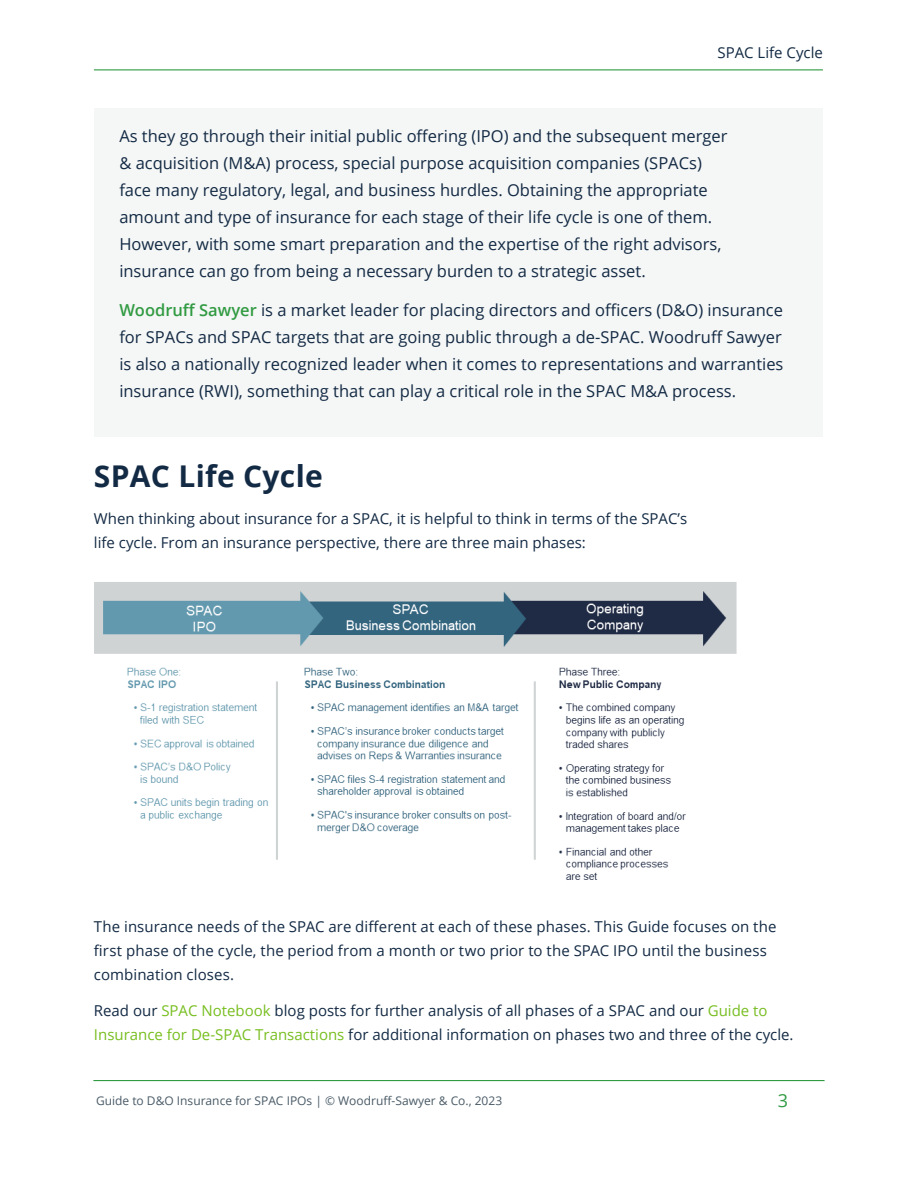
<style>
.page{position:relative;width:918px;height:1188px;background:#fff}
.page>*{position:absolute;margin:0;border:0;box-sizing:border-box;transform-origin:0 0}
.t1{font:700 30px "Open Sans";letter-spacing:.01em;color:#132a44}
.t2{font:18px "Open Sans";color:#319b42}
.t3{font:16.5px/27px "Open Sans";color:#132a44}
.t4{font:15px/24px "Open Sans";color:#132a44}
.t5{font:12px "Open Sans";color:#495a66}
.s1{font-weight:600;color:#319b42}
.s2{color:#78be20}
</style>
<div class="page">
<hr style="left:94px;top:69px;width:729px;height:1px;background:#319b42">
<hr style="left:93px;top:1080px;width:732px;height:1px;background:#319b42">
<img style="left:94px;top:582px;width:643px;height:298px">
<div style="left:94px;top:108px;width:730px;height:328px;background:#f5f6f6"></div>
<p class="t4" style="left:717px;top:40px;width:107px">SPAC Life Cycle</p>
<p class="t3" style="left:119px;top:122px;width:610px">As they go through their initial public offering (IPO) and the subsequent merger &amp; acquisition (M&amp;A) process, special purpose acquisition companies (SPACs) face many regulatory, legal, and business hurdles. Obtaining the appropriate amount and type of insurance for each stage of their life cycle is one of them.<br>However, with some smart preparation and the expertise of the right advisors, insurance can go from being a necessary burden to a strategic asset.</p>
<p class="t3" style="left:119px;top:296px;width:666px;text-align:justify"><span class="s1">Woodruff Sawyer</span> is a market leader for placing directors and officers (D&amp;O) insurance for SPACs and SPAC targets that are going public through a de-SPAC. Woodruff Sawyer is also a nationally recognized leader when it comes to representations and warranties insurance (RWI), something that can play a critical role in the SPAC M&amp;A process.</p>
<h1 class="t1" style="left:94px;top:455px;width:230px">SPAC Life Cycle</h1>
<p class="t4" style="left:94px;top:506px;width:595px">When thinking about insurance for a SPAC, it is helpful to think in terms of the SPAC’s life cycle. From an insurance perspective, there are three main phases:</p>
<p class="t4" style="left:94px;top:914px;width:684px">The insurance needs of the SPAC are different at each of these phases. This Guide focuses on the first phase of the cycle, the period from a month or two prior to the SPAC IPO until the business combination closes.</p>
<p class="t4" style="left:94px;top:998px;width:701px">Read our <span class="s2">SPAC Notebook</span> blog posts for further analysis of all phases of a SPAC and our <span class="s2">Guide to<br>Insurance for De-SPAC Transactions</span> for additional information on phases two and three of the cycle.</p>
<p class="t5" style="left:96px;top:1093px;width:408px">Guide to D&amp;O Insurance for SPAC IPOs | © Woodruff-Sawyer &amp; Co., 2023</p>
<p class="t2" style="left:778px;top:1088px;width:12px">3</p>
</div>
